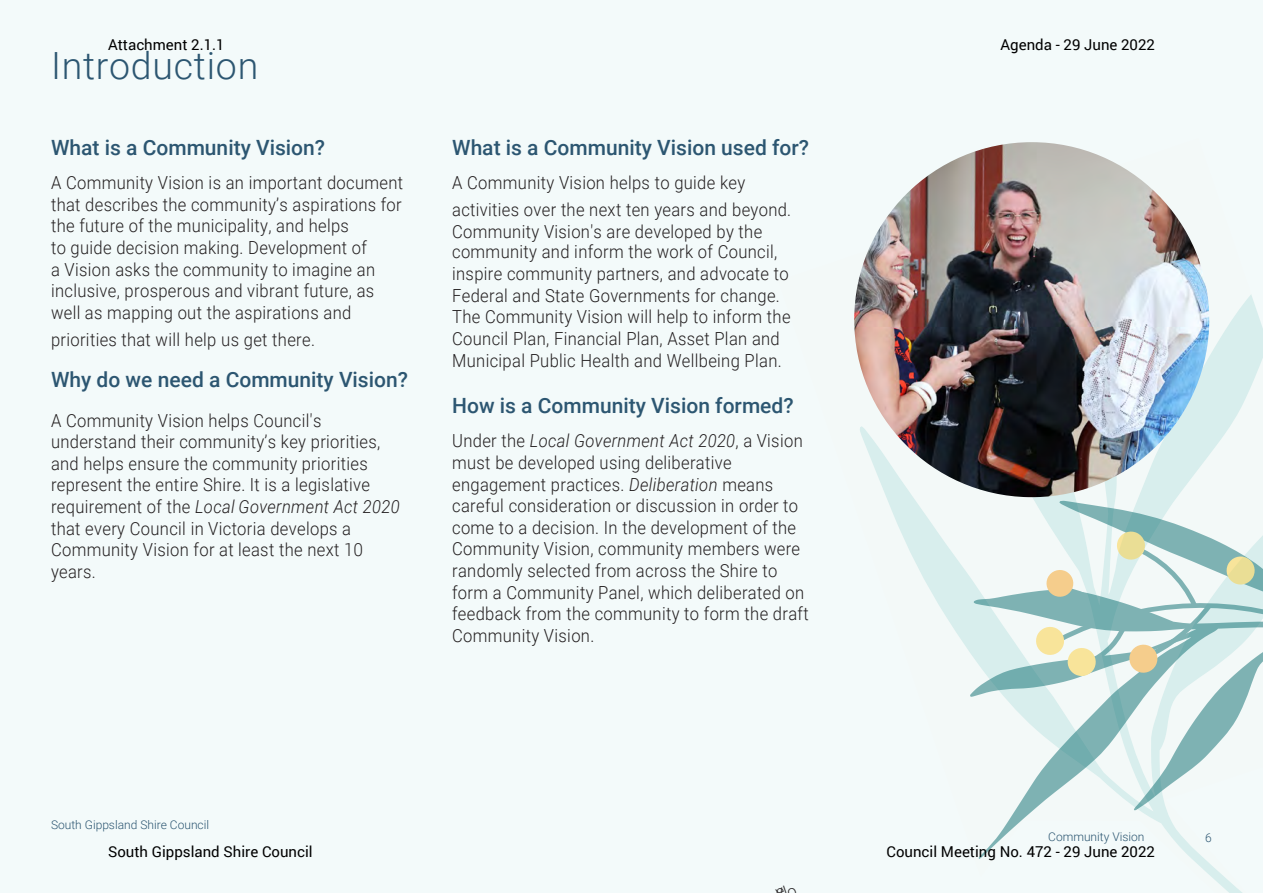
<style>
.page{position:relative;width:1263px;height:893px;background:#f3fafa}
.page>*{position:absolute;margin:0;border:0;box-sizing:border-box;transform-origin:0 0}
.t1{font:300 37.5px "Roboto";letter-spacing:.02em;color:#2c5671}
.t2{font:500 21px "Roboto";color:#2c5671}
.t3{font:300 18px/21.6px "Roboto";letter-spacing:.02em;color:#231f20;scale:.92 1}
.t4{font:300 16.5px "Roboto";color:#312f30}
.t5{font:15px "Roboto";color:#000}
.t6{font:300 12px "Roboto";color:#2c5671}
.s1{font-style:italic}
</style>
<div class="page">
<svg style="left:860px;top:202px;width:403px;height:691px"></svg>
<svg style="left:970px;top:501px;width:293px;height:358px"></svg>
<svg style="left:1034px;top:530px;width:229px;height:148px"></svg>
<img style="left:854px;top:142px;width:355px;height:355px;border-radius:177px">
<p class="t5" style="left:108px;top:34px;width:118px">Attachment 2.1.1</p>
<p class="t5" style="left:1000px;top:34px;width:156px">Agenda - 29 June 2022</p>
<p class="t1" style="left:51px;top:40px;width:209px">Introduction</p>
<p class="t2" style="left:51px;top:133px;width:276px">What is a Community Vision?</p>
<p class="t3" style="left:51px;top:171px;width:384px">A Community Vision is an important document that describes the community’s aspirations for the future of the municipality, and helps<br>to guide decision making. Development of<br>a Vision asks the community to imagine an inclusive, prosperous and vibrant future, as well as mapping out the aspirations and</p>
<p class="t3" style="left:51px;top:328px;width:288px">priorities that will help us get there.</p>
<p class="t2" style="left:51px;top:365px;width:358px">Why do we need a Community Vision?</p>
<p class="t3" style="left:51px;top:409px;width:381px">A Community Vision helps Council's understand their community’s key priorities, and helps ensure the community priorities represent the entire Shire. It is a legislative requirement of the <span class="s1">Local Government Act 2020 </span>that every Council in Victoria develops a Community Vision for at least the next 10 years.</p>
<p class="t2" style="left:452px;top:133px;width:358px">What is a Community Vision used for?</p>
<p class="t3" style="left:452px;top:169px;width:370px;line-height:27px">A Community Vision helps to guide key activities over the next ten years and beyond.</p>
<p class="t3" style="left:452px;top:220px;width:369px">Community Vision's are developed by the community and inform the work of Council, inspire community partners, and advocate to Federal and State Governments for change.<br>The Community Vision will help to inform the Council Plan, Financial Plan, Asset Plan and Municipal Public Health and Wellbeing Plan.</p>
<p class="t2" style="left:452px;top:391px;width:343px">How is a Community Vision formed?</p>
<p class="t3" style="left:452px;top:429px;width:383px">Under the <span class="s1">Local Government Act 2020</span>, a Vision must be developed using deliberative engagement practices. <span class="s1">Deliberation</span> means careful consideration or discussion in order to come to a decision. In the development of the Community Vision, community members were</p>
<p class="t3" style="left:452px;top:559px;width:389px">randomly selected from across the Shire to form a Community Panel, which deliberated on feedback from the community to form the draft Community Vision.</p>
<p class="t4" style="left:468px;top:515px;width:363px;rotate:-19deg">The community shared their views and aspirations</p>
<p class="t4" style="left:506px;top:627px;width:281px;rotate:-19deg">you for your important input into the de</p>
<p class="t6" style="left:51px;top:816px;width:160px">South Gippsland Shire Council</p>
<p class="t6" style="left:1048px;top:828px;width:98px">Community Vision</p>
<p class="t6" style="left:1205px;top:830px;width:8px">6</p>
<p class="t5" style="left:108px;top:841px;width:206px">South Gippsland Shire Council</p>
<p class="t5" style="left:886px;top:841px;width:270px">Council Meeting No. 472 - 29 June 2022</p>
</div>
